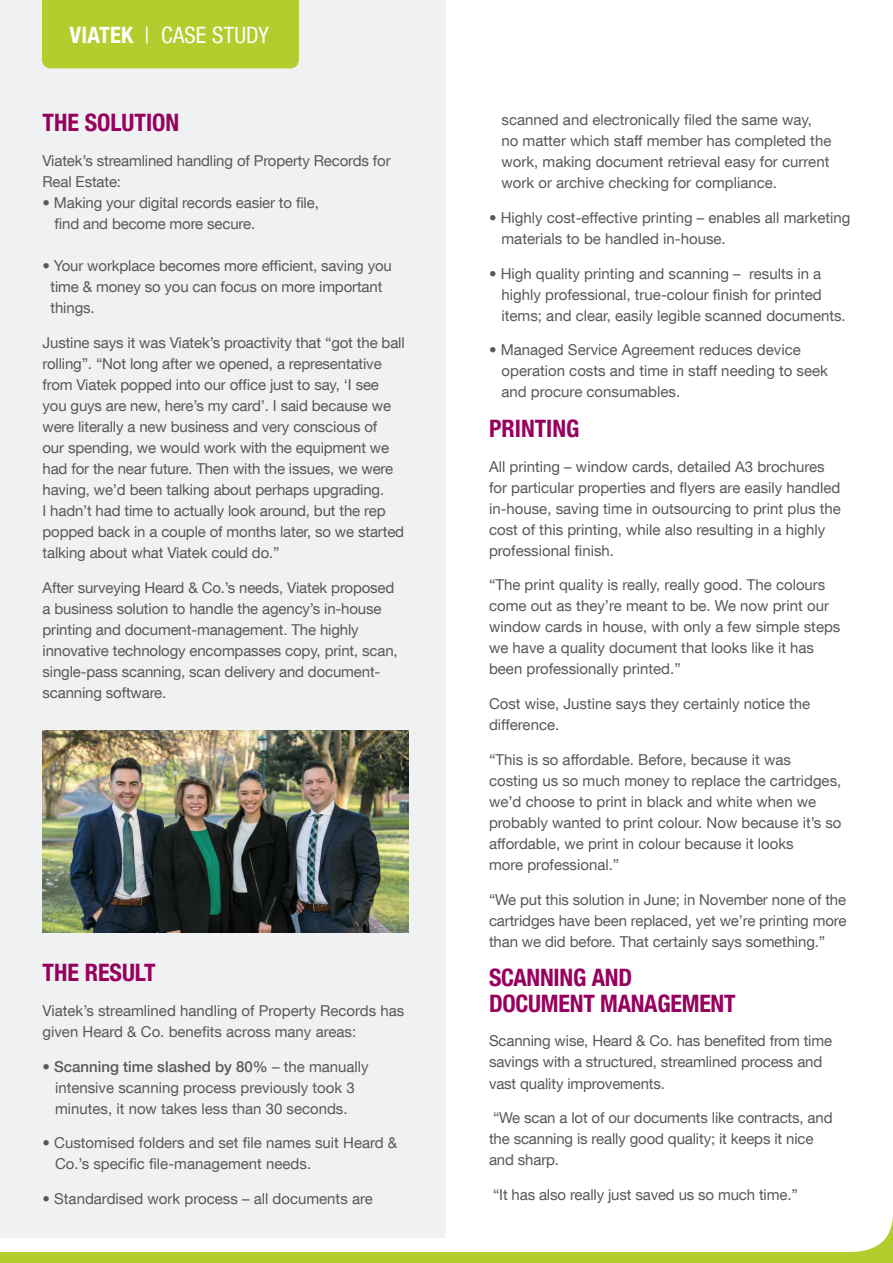
<style>
.page{position:relative;width:893px;height:1263px;background:#fff}
.page>*{position:absolute;margin:0;border:0;box-sizing:border-box;transform-origin:0 0}
.Body{font:700 condensed 24px/25.5px "Helvetica Neue LT Com";letter-spacing:-.01em;color:#97015e}
.t1{font:condensed 22.5px "Helvetica Neue LT Com";letter-spacing:.01em;color:#fff}
.Body-2{font:15px/21px "Helvetica Neue LT Com";color:#57585a}
.s1{font-weight:700}
.s2{font-weight:500}
</style>
<div class="page">
<svg style="left:851px;top:1216px;width:42px;height:36px"></svg>
<div style="left:0;top:1252px;width:893px;height:11px;background:#b4cc2e"></div>
<div style="left:0;top:0;width:446px;height:1237px;background:#f0f1f2"></div>
<img style="left:43px;top:730px;width:366px;height:202px">
<div style="left:42px;top:0;width:257px;height:68px;background:#b4cc2e"></div>
<h2 class="t1" style="left:70px;top:22px;width:201px"><span class="s1">VIATEK</span> | CASE STUDY</h2>
<p class="Body" style="left:43px;top:110px;width:138px">THE SOLUTION</p>
<p class="Body-2" style="left:43px;top:150px;width:350px">Viatek’s streamlined handling of Property Records for<br>Real Estate:</p>
<p class="Body-2" style="left:55px;top:192px;width:266px;text-indent:-12px">• Making your digital records easier to file, find and become more secure.</p>
<p class="Body-2" style="left:51px;top:255px;width:343px;text-indent:-8px">• Your workplace becomes more efficient, saving you time &amp; money so you can focus on more important things.</p>
<p class="Body-2" style="left:43px;top:332px;width:364px">Justine says it was Viatek’s proactivity that “got the ball rolling”. “Not long after we opened, a representative from Viatek popped into our office just to say, ‘I see you guys are new, here’s my card’. I said because we were literally a new business and very conscious of<br>our spending, we would work with the equipment we had for the near future. Then with the issues, we were having, we’d been talking about perhaps upgrading.<br>I hadn’t had time to actually look around, but the rep popped back in a couple of months later, so we started talking about what Viatek could do.”</p>
<p class="Body-2" style="left:43px;top:577px;width:357px">After surveying Heard &amp; Co.’s needs, Viatek proposed a business solution to handle the agency’s in-house printing and document-management. The highly innovative technology encompasses copy, print, scan, single-pass scanning, scan delivery and document&shy;scanning software.</p>
<p class="Body" style="left:43px;top:960px;width:115px">THE RESULT</p>
<p class="Body-2" style="left:43px;top:999px;width:363px">Viatek’s streamlined handling of Property Records has given Heard &amp; Co. benefits across many areas:</p>
<p class="Body-2" style="left:43px;top:1055px;width:328px;text-align:center"><span class="s2">• Scanning time slashed by 80%</span> – the manually intensive scanning process previously took 3 minutes, it now takes less than 30 seconds.</p>
<p class="Body-2" style="left:55px;top:1132px;width:344px;text-indent:-13px">• Customised folders and set file names suit Heard &amp;<br>Co.’s specific file-management needs.</p>
<p class="Body-2" style="left:43px;top:1188px;width:332px">• Standardised work process – all documents are</p>
<p class="Body-2" style="left:501px;top:109px;width:331px">scanned and electronically filed the same way, no matter which staff member has completed the work, making document retrieval easy for current work or archive checking for compliance.</p>
<p class="Body-2" style="left:501px;top:206px;width:350px;text-indent:-13px">• Highly cost-effective printing – enables all marketing materials to be handled in-house.</p>
<p class="Body-2" style="left:501px;top:262px;width:346px;text-indent:-13px">• High quality printing and scanning – results in a highly professional, true-colour finish for printed items; and clear, easily legible scanned documents.</p>
<p class="Body-2" style="left:501px;top:339px;width:328px;text-indent:-13px">• Managed Service Agreement reduces device operation costs and time in staff needing to seek and procure consumables.</p>
<p class="Body" style="left:489px;top:415px;width:92px">PRINTING</p>
<p class="Body-2" style="left:489px;top:455px;width:353px">All printing – window cards, detailed A3 brochures for particular properties and flyers are easily handled in-house, saving time in outsourcing to print plus the cost of this printing, while also resulting in a highly professional finish.</p>
<p class="Body-2" style="left:489px;top:574px;width:353px">“The print quality is really, really good. The colours come out as they’re meant to be. We now print our window cards in house, with only a few simple steps we have a quality document that looks like it has been professionally printed.”</p>
<p class="Body-2" style="left:489px;top:693px;width:323px">Cost wise, Justine says they certainly notice the difference.</p>
<p class="Body-2" style="left:489px;top:749px;width:354px">“This is so affordable. Before, because it was costing us so much money to replace the cartridges, we’d choose to print in black and white when we probably wanted to print colour. Now because it’s so affordable, we print in colour because it looks<br>more professional.”</p>
<p class="Body-2" style="left:489px;top:889px;width:359px;text-align:justify">“We put this solution in June; in November none of the cartridges have been replaced, yet we’re printing more than we did before. That certainly says something.”</p>
<p class="Body" style="left:489px;top:965px;width:248px">SCANNING AND<br>DOCUMENT MANAGEMENT</p>
<p class="Body-2" style="left:489px;top:1030px;width:345px">Scanning wise, Heard &amp; Co. has benefited from time savings with a structured, streamlined process and vast quality improvements.</p>
<p class="Body-2" style="left:489px;top:1107px;width:345px">“We scan a lot of our documents like contracts, and the scanning is really good quality; it keeps it nice and sharp.</p>
<p class="Body-2" style="left:493px;top:1184px;width:306px">“It has also really just saved us so much time.”</p>
</div>
